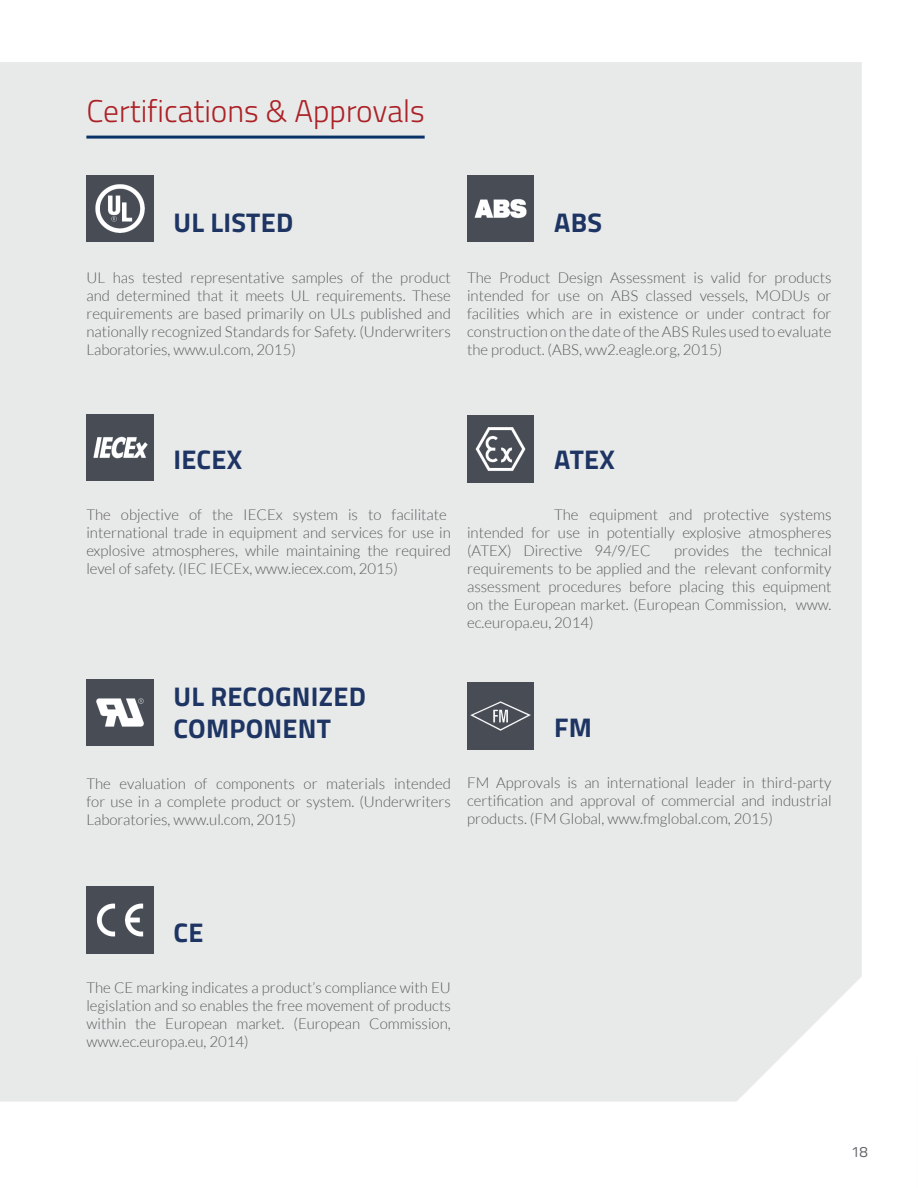
<style>
.page{position:relative;width:918px;height:1188px;background:#fff}
.page>*{position:absolute;margin:0;border:0;box-sizing:border-box;transform-origin:0 0}
.t1{font:300 31.5px "Titillium Web";color:#ac2227}
.t2{font:700 27px/32.4px "Titillium Web";letter-spacing:.01em;color:#1e3564}
.t3{font:300 15px/18px "Lato";color:#5b5a5b;text-align:justify}
.t4{font:15px "Titillium Web";color:#63666a}
</style>
<div class="page">
<div style="left:0;top:62px;width:862px;height:1040px;background:#e8eaea"></div>
<hr style="left:86px;top:136px;width:339px;height:3px;background:#093266">
<img style="left:467px;top:175px;width:67px;height:67px">
<img style="left:467px;top:416px;width:67px;height:66px">
<img style="left:467px;top:683px;width:67px;height:66px">
<img style="left:86px;top:175px;width:67px;height:67px">
<img style="left:86px;top:414px;width:67px;height:67px">
<img style="left:86px;top:679px;width:67px;height:67px">
<img style="left:86px;top:887px;width:67px;height:66px">
<h1 class="t1" style="left:86px;top:88px;width:340px">Certifications &amp; Approvals</h1>
<h2 class="t2" style="left:173px;top:205px;width:121px">UL LISTED</h2>
<p class="t3" style="left:86px;top:268px;width:366px">UL has tested representative samples of the product and determined that it meets UL requirements. These requirements are based primarily on ULs published and nationally recognized Standards for Safety. (Underwriters Laboratories, www.ul.com, 2015)</p>
<h2 class="t2" style="left:554px;top:205px;width:49px">ABS</h2>
<p class="t3" style="left:467px;top:269px;width:366px">The Product Design Assessment is valid for products intended for use on ABS classed vessels, MODUs or facilities which are in existence or under contract for construction on the date of the ABS Rules used to evaluate the product. (ABS, ww2.eagle.org, 2015)</p>
<h2 class="t2" style="left:173px;top:442px;width:70px">IECEX</h2>
<p class="t3" style="left:86px;top:506px;width:366px;text-align:left">The objective of the IECEx system is to facilitate international trade in equipment and services for use in explosive atmospheres, while maintaining the required level of safety. (IEC IECEx, www.iecex.com, 2015)</p>
<h2 class="t2" style="left:554px;top:442px;width:62px">ATEX</h2>
<p class="t3" style="left:467px;top:506px;width:366px;text-indent:87px">The equipment and protective systems intended for use in potentially explosive atmospheres (ATEX) Directive 94/9/EC</p>
<p class="t3" style="left:467px;top:542px;width:366px;text-indent:207px">provides the technical requirements to be applied and the relevant conformity assessment procedures before placing this equipment on the European market. (European Commission, www. ec.europa.eu, 2014)</p>
<h2 class="t2" style="left:173px;top:679px;width:194px">UL RECOGNIZED<br>COMPONENT</h2>
<p class="t3" style="left:86px;top:775px;width:366px">The evaluation of components or materials intended for use in a complete product or system. (Underwriters Laboratories, www.ul.com, 2015)</p>
<h2 class="t2" style="left:554px;top:710px;width:39px">FM</h2>
<p class="t3" style="left:467px;top:774px;width:366px">FM Approvals is an international leader in third-party certification and approval of commercial and industrial products. (FM Global, www.fmglobal.com, 2015)</p>
<h2 class="t2" style="left:173px;top:914px;width:31px">CE</h2>
<p class="t3" style="left:86px;top:978px;width:366px">The CE marking indicates a product’s compliance with EU legislation and so enables the free movement of products within the European market. (European Commission, www.ec.europa.eu, 2014)</p>
<p class="t4" style="left:851px;top:1141px;width:18px">18</p>
</div>
